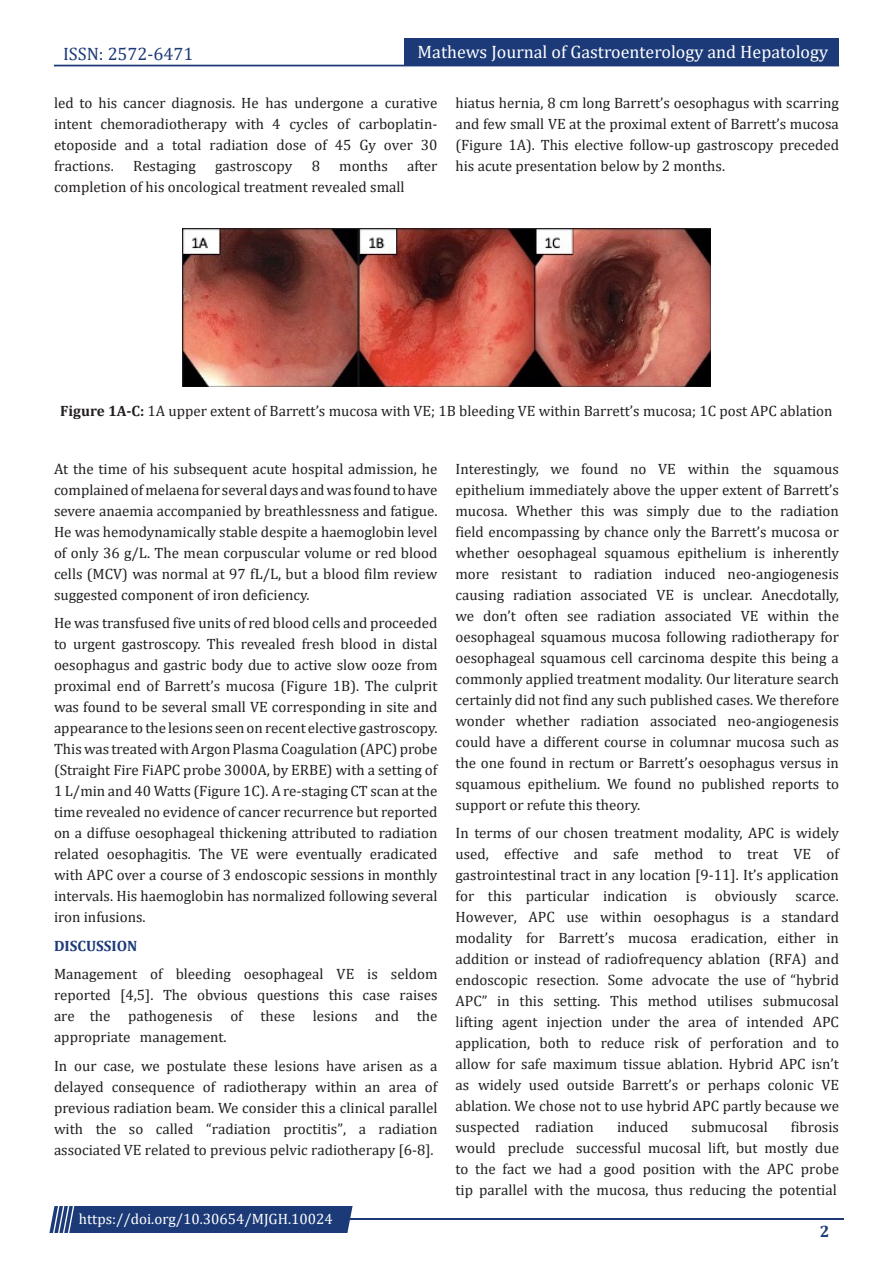
<style>
.page{position:relative;width:893px;height:1263px;background:#fff}
.page>*{position:absolute;margin:0;border:0;box-sizing:border-box;transform-origin:0 0}
.t1{font:18px "Cambria";color:#fff}
.t2{font:18px "Cambria";color:#1c3a78}
.t3{font:700 16.5px "Cambria";color:#1c3a78}
.t4{font:15px/21px "Cambria";color:#231f20;text-align:justify}
.t5{font:15px "Cambria";color:#fff}
.t6{font:700 15px "Cambria";color:#1c3a78}
.s1{font-weight:700}
</style>
<div class="page">
<div style="left:54px;top:65px;width:785px;height:1px;border:1px solid #1c3a78"></div>
<div style="left:404px;top:39px;width:435px;height:27px;background:#1c3a78"></div>
<hr style="left:310px;top:1219px;width:534px;height:1px;background:#1c3a78">
<div style="left:49px;top:1206px;width:304px;height:27px;background:#1c3a78"></div>
<img style="left:183px;top:229px;width:528px;height:158px">
<p class="t2" style="left:63px;top:43px;width:132px">ISSN: 2572-6471</p>
<p class="t1" style="left:418px;top:41px;width:412px">Mathews Journal of Gastroenterology and Hepatology</p>
<p class="t4" style="left:54px;top:92px;width:385px">led to his cancer diagnosis. He has undergone a curative intent chemoradiotherapy with 4 cycles of carboplatin&shy;etoposide and a total radiation dose of 45 Gy over 30 fractions.</p>
<p class="t4" style="left:133px;top:155px;width:64px">Restaging</p>
<p class="t4" style="left:215px;top:155px;width:79px">gastroscopy</p>
<p class="t4" style="left:312px;top:155px;width:10px">8</p>
<p class="t4" style="left:339px;top:155px;width:50px">months</p>
<p class="t4" style="left:407px;top:155px;width:32px">after</p>
<p class="t4" style="left:54px;top:176px;width:352px">completion of his oncological treatment revealed small</p>
<p class="t4" style="left:455px;top:92px;width:385px">hiatus hernia, 8 cm long Barrett’s oesophagus with scarring and few small VE at the proximal extent of Barrett’s mucosa (Figure 1A). This elective follow-up gastroscopy preceded his acute presentation below by 2 months.</p>
<p class="t4" style="left:60px;top:401px;width:774px"><span class="s1">Figure 1A-C:</span> 1A upper extent of Barrett’s mucosa with VE; 1B bleeding VE within Barrett’s mucosa; 1C post APC ablation</p>
<p class="t4" style="left:54px;top:458px;width:385px">At the time of his subsequent acute hospital admission, he complained of melaena for several days and was found to have severe anaemia accompanied by breathlessness and fatigue.<br>He was hemodynamically stable despite a haemoglobin level of only 36 g/L. The mean corpuscular volume or red blood cells (MCV) was normal at 97 fL/L, but a blood film review suggested component of iron deficiency.</p>
<p class="t4" style="left:54px;top:612px;width:385px">He was transfused five units of red blood cells and proceeded to urgent gastroscopy. This revealed fresh blood in distal oesophagus and gastric body due to active slow ooze from proximal end of Barrett’s mucosa (Figure 1B). The culprit was found to be several small VE corresponding in site and appearance to the lesions seen on recent elective gastroscopy.<br>This was treated with Argon Plasma Coagulation (APC) probe (Straight Fire FiAPC probe 3000A, by ERBE) with a setting of 1 L/min and 40 Watts (Figure 1C). A re-staging CT scan at the time revealed no evidence of cancer recurrence but reported on a diffuse oesophageal thickening attributed to radiation related oesophagitis. The VE were eventually eradicated with APC over a course of 3 endoscopic sessions in monthly intervals. His haemoglobin has normalized following several iron infusions.</p>
<p class="t6" style="left:54px;top:935px;width:85px">DISCUSSION</p>
<p class="t4" style="left:54px;top:963px;width:385px">Management of bleeding oesophageal VE is seldom reported [4,5]. The obvious questions this case raises are the pathogenesis of these lesions and the appropriate management.</p>
<p class="t4" style="left:54px;top:1055px;width:385px">In our case, we postulate these lesions have arisen as a delayed consequence of radiotherapy within an area of previous radiation beam. We consider this a clinical parallel with the so called “radiation proctitis”, a radiation associated VE related to previous pelvic radiotherapy [6-8].</p>
<p class="t5" style="left:79px;top:1210px;width:255px">https://doi.org/10.30654/MJGH.10024</p>
<p class="t4" style="left:455px;top:458px;width:385px">Interestingly, we found no VE within the squamous epithelium immediately above the upper extent of Barrett’s mucosa. Whether this was simply due to the radiation field encompassing by chance only the Barrett’s mucosa or whether oesophageal squamous epithelium is inherently more resistant to radiation induced neo-angiogenesis causing radiation associated VE is unclear. Anecdotally, we don’t often see radiation associated VE within the oesophageal squamous mucosa following radiotherapy for oesophageal squamous cell carcinoma despite this being a commonly applied treatment modality. Our literature search certainly did not find any such published cases. We therefore wonder whether radiation associated neo-angiogenesis could have a different course in columnar mucosa such as the one found in rectum or Barrett’s oesophagus versus in squamous epithelium. We found no published reports to support or refute this theory.</p>
<p class="t4" style="left:455px;top:822px;width:385px">In terms of our chosen treatment modality, APC is widely used, effective and safe method to treat VE of gastrointestinal tract in any location [9-11]. It’s application for this particular indication is obviously scarce.<br>However, APC use within oesophagus is a standard modality for Barrett’s mucosa eradication, either in addition or instead of radiofrequency ablation (RFA) and endoscopic resection. Some advocate the use of “hybrid APC” in this setting. This method utilises submucosal lifting agent injection under the area of intended APC application, both to reduce risk of perforation and to allow for safe maximum tissue ablation. Hybrid APC isn’t as widely used outside Barrett’s or perhaps colonic VE ablation. We chose not to use hybrid APC partly because we suspected radiation</p>
<p class="t4" style="left:455px;top:1116px;width:385px;text-indent:335px">fibrosis would preclude successful mucosal lift, but mostly due to the fact we had a good position with the APC probe tip parallel with the mucosa, thus reducing the potential</p>
<p class="t4" style="left:617px;top:1116px;width:53px">induced</p>
<p class="t4" style="left:692px;top:1116px;width:78px">submucosal</p>
<p class="t3" style="left:820px;top:1220px;width:11px">2</p>
</div>
